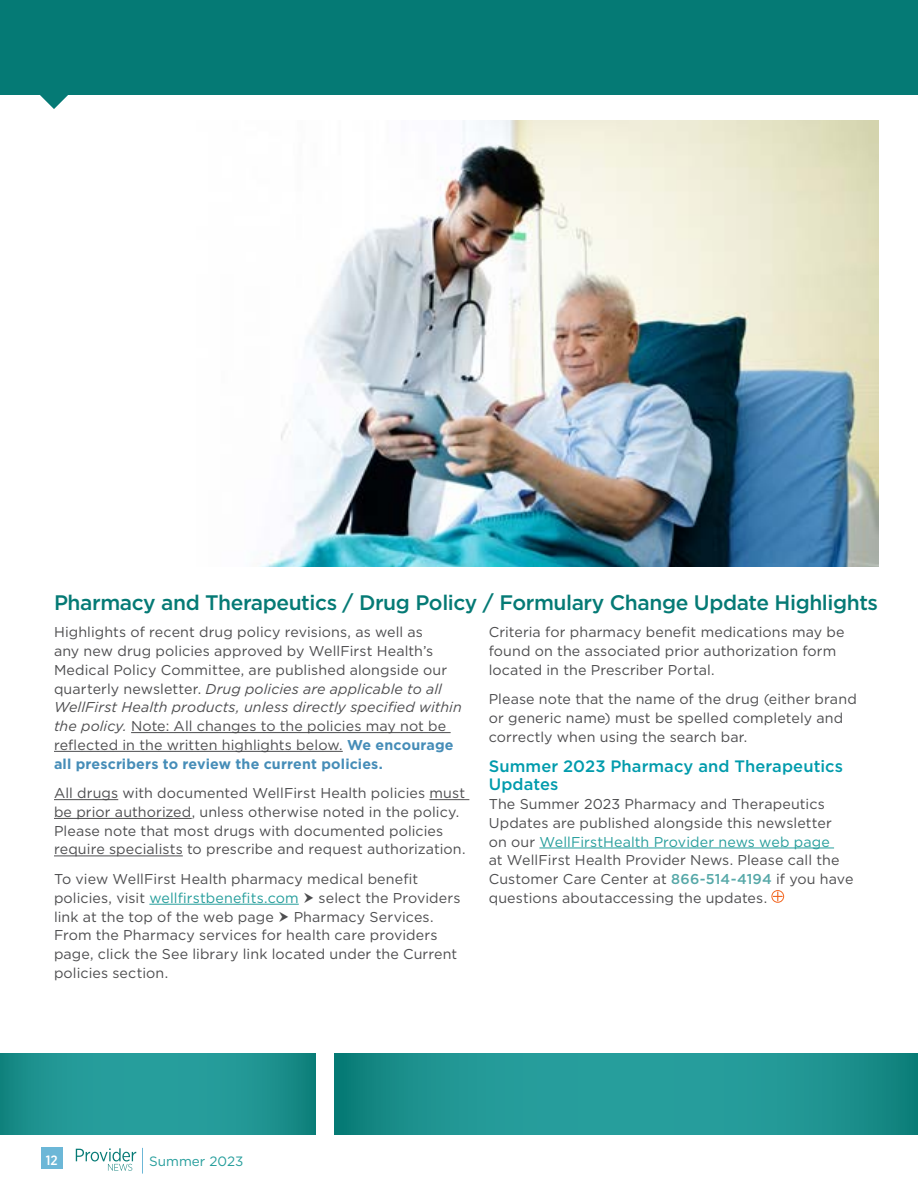
<style>
.page{position:relative;width:918px;height:1188px;background:#fff}
.page>*{position:absolute;margin:0;border:0;box-sizing:border-box;transform-origin:0 0}
.Article_Headline{font:500 21px "Gotham";letter-spacing:-.02em;color:#057a75}
.Body_Copy{font:500 16.5px/18.8px "Gotham";letter-spacing:.005em;color:#009bac}
.Body_Copy-2{font:14.25px/18.8px "Gotham";letter-spacing:.01em;color:#4d4d4f}
.t1{font:13.5px "Gotham";color:#269e9c}
.t2{font:500 13.5px "Gotham Narrow";color:#fff}
.s1{color:#269e9c}
.s2{font-weight:500;color:#56a8a8}
.s3{font-style:italic}
.s4{font-weight:700;color:#468db8}
</style>
<div class="page">
<img style="left:259px;top:121px;width:619px;height:446px">
<svg style="left:0;top:1053px;width:316px;height:81px;background:#209693"></svg>
<div style="left:41px;top:1148px;width:21px;height:21px;background:#6cb7d7"></div>
<svg style="left:142px;top:1148px;width:1px;height:26px"></svg>
<svg style="left:76px;top:1148px;width:60px;height:23px"></svg>
<div style="left:0;top:0;width:918px;height:94px;background:#057a75"></div>
<svg style="left:35px;top:94px;width:38px;height:15px"></svg>
<svg style="left:335px;top:1053px;width:583px;height:81px;background:#1f9592"></svg>
<hr style="left:131px;top:732px;width:320px;height:1px;background:#4d4d4f">
<hr style="left:54px;top:751px;width:289px;height:1px;background:#4d4d4f">
<hr style="left:54px;top:799px;width:64px;height:1px;background:#4d4d4f">
<hr style="left:429px;top:799px;width:40px;height:1px;background:#4d4d4f">
<hr style="left:54px;top:818px;width:138px;height:1px;background:#4d4d4f">
<hr style="left:54px;top:856px;width:129px;height:1px;background:#4d4d4f">
<hr style="left:149px;top:904px;width:150px;height:1px;background:#269e9c">
<hr style="left:539px;top:848px;width:295px;height:1px;background:#269e9c">
<div style="left:771px;top:890px;width:13px;height:13px;border:1px solid #f26722;border-radius:50%"></div>
<svg style="left:773px;top:892px;width:10px;height:9px"></svg>
<h1 class="Article_Headline" style="left:54px;top:589px;width:826px">Pharmacy and Therapeutics / Drug Policy / Formulary Change Update Highlights</h1>
<p class="Body_Copy-2" style="left:489px;top:623px;width:357px">Criteria for pharmacy benefit medications may be found on the associated prior authorization form located in the Prescriber Portal.</p>
<p class="Body_Copy-2" style="left:489px;top:690px;width:370px">Please note that the name of the drug (either brand or generic name) must be spelled completely and correctly when using the search bar.</p>
<p class="Body_Copy" style="left:489px;top:756px;width:356px">Summer 2023 Pharmacy and Therapeutics<br>Updates</p>
<p class="Body_Copy-2" style="left:489px;top:794px;width:366px">The Summer 2023 Pharmacy and Therapeutics Updates are published alongside this newsletter on our <span class="s1">WellFirstHealth Provider news web page<br></span>at WellFirst Health Provider News. Please call the Customer Care Center at <span class="s2">866-514-4194</span> if you have questions aboutaccessing the updates.</p>
<p class="Body_Copy-2" style="left:54px;top:623px;width:409px">Highlights of recent drug policy revisions, as well as<br>any new drug policies approved by WellFirst Health’s Medical Policy Committee, are published alongside our quarterly newsletter. <span class="s3">Drug policies are applicable to all WellFirst Health products, unless directly specified within the policy.</span> Note: All changes to the policies may not be reflected in the written highlights below. <span class="s4">We encourage all prescribers to review the current policies.</span></p>
<p class="Body_Copy-2" style="left:54px;top:784px;width:413px">All drugs with documented WellFirst Health policies must be prior authorized, unless otherwise noted in the policy.<br>Please note that most drugs with documented policies require specialists to prescribe and request authorization.</p>
<p class="Body_Copy-2" style="left:54px;top:869px;width:366px">To view WellFirst Health pharmacy medical benefit policies, visit <span class="s1">wellfirstbenefits.com</span></p>
<p class="Body_Copy-2" style="left:319px;top:888px;width:143px">select the Providers</p>
<p class="Body_Copy-2" style="left:54px;top:907px;width:221px">link at the top of the web page</p>
<p class="Body_Copy-2" style="left:54px;top:907px;width:405px;text-indent:240px">Pharmacy Services.<br>From the Pharmacy services for health care providers page, click the See library link located under the Current policies section.</p>
<p class="t2" style="left:46px;top:1152px;width:13px">12</p>
<p class="t1" style="left:149px;top:1153px;width:96px">Summer 2023</p>
</div>
